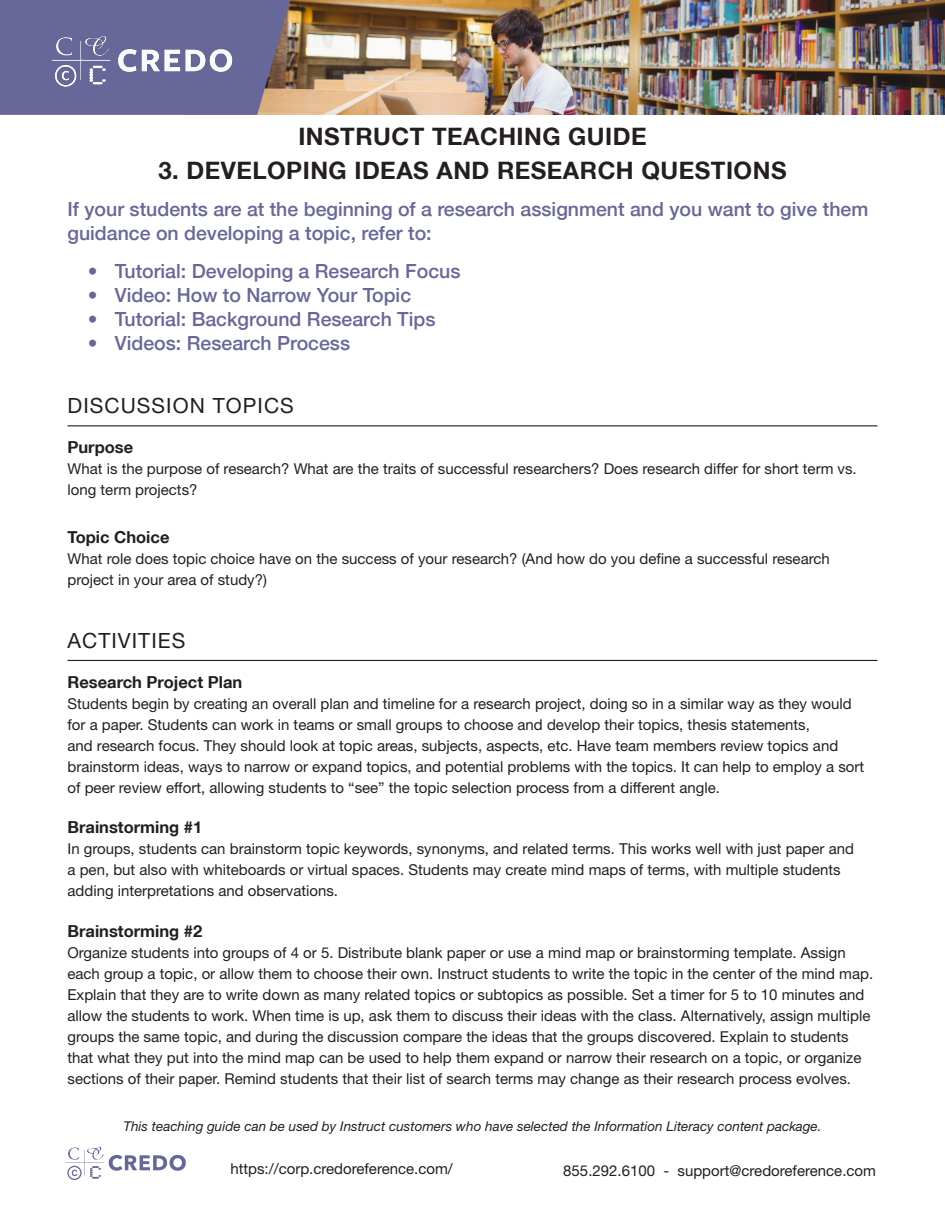
<style>
.page{position:relative;width:945px;height:1215px;background:#fff}
.page>*{position:absolute;margin:0;border:0;box-sizing:border-box;transform-origin:0 0}
.t1{font:700 24px "Helvetica Neue LT";letter-spacing:.02em;color:#231f20}
.t2{font:21px "Helvetica Neue LT Std";letter-spacing:.05em;color:#231f20}
.t3{font:500 19.5px/24px "Helvetica Neue LT";color:#67679a}
.t4{font:700 16.5px "Helvetica Neue LT";color:#231f20}
.t5{font:15px/21px "Helvetica Neue LT Std";color:#231f20}
.t6{font:italic 13.5px "Helvetica Neue LT Std";color:#231f20}
</style>
<div class="page">
<svg style="left:65px;top:1147px;width:121px;height:33px"></svg>
<img style="left:290px;top:0;width:655px;height:115px">
<svg style="left:0;top:0;width:290px;height:115px;background:#6c6995"></svg>
<img style="left:45px;top:32px;width:194px;height:58px">
<hr style="left:68px;top:425px;width:810px;height:1px;background:#231f20">
<hr style="left:68px;top:660px;width:810px;height:1px;background:#231f20">
<h1 class="t1" style="left:298px;top:121px;width:350px">INSTRUCT TEACHING GUIDE</h1>
<h1 class="t1" style="left:158px;top:156px;width:630px">3. DEVELOPING IDEAS AND RESEARCH QUESTIONS</h1>
<h3 class="t3" style="left:68px;top:197px;width:802px">If your students are at the beginning of a research assignment and you want to give them guidance on developing a topic, refer to:</h3>
<h3 class="t3" style="left:88px;top:259px;width:374px">• Tutorial: Developing a Research Focus</h3>
<h3 class="t3" style="left:88px;top:283px;width:325px">• Video: How to Narrow Your Topic</h3>
<h3 class="t3" style="left:88px;top:307px;width:349px">• Tutorial: Background Research Tips</h3>
<h3 class="t3" style="left:88px;top:331px;width:264px">• Videos: Research Process</h3>
<h2 class="t2" style="left:68px;top:393px;width:228px">DISCUSSION TOPICS</h2>
<p class="t4" style="left:68px;top:437px;width:67px">Purpose</p>
<p class="t5" style="left:68px;top:458px;width:791px">What is the purpose of research? What are the traits of successful researchers? Does research differ for short term vs. long term projects?</p>
<p class="t4" style="left:68px;top:526px;width:104px">Topic Choice</p>
<p class="t5" style="left:68px;top:547px;width:764px">What role does topic choice have on the success of your research? (And how do you define a successful research project in your area of study?)</p>
<h2 class="t2" style="left:68px;top:628px;width:119px">ACTIVITIES</h2>
<p class="t4" style="left:68px;top:671px;width:176px">Research Project Plan</p>
<p class="t5" style="left:68px;top:693px;width:798px">Students begin by creating an overall plan and timeline for a research project, doing so in a similar way as they would for a paper. Students can work in teams or small groups to choose and develop their topics, thesis statements,<br>and research focus. They should look at topic areas, subjects, aspects, etc. Have team members review topics and brainstorm ideas, ways to narrow or expand topics, and potential problems with the topics. It can help to employ a sort of peer review effort, allowing students to “see” the topic selection process from a different angle.</p>
<p class="t4" style="left:68px;top:817px;width:136px">Brainstorming #1</p>
<p class="t5" style="left:68px;top:838px;width:788px">In groups, students can brainstorm topic keywords, synonyms, and related terms. This works well with just paper and a pen, but also with whiteboards or virtual spaces. Students may create mind maps of terms, with multiple students adding interpretations and observations.</p>
<p class="t4" style="left:68px;top:921px;width:136px">Brainstorming #2</p>
<p class="t5" style="left:68px;top:942px;width:807px">Organize students into groups of 4 or 5. Distribute blank paper or use a mind map or brainstorming template. Assign each group a topic, or allow them to choose their own. Instruct students to write the topic in the center of the mind map.<br>Explain that they are to write down as many related topics or subtopics as possible. Set a timer for 5 to 10 minutes and allow the students to work. When time is up, ask them to discuss their ideas with the class. Alternatively, assign multiple groups the same topic, and during the discussion compare the ideas that the groups discovered. Explain to students that what they put into the mind map can be used to help them expand or narrow their research on a topic, or organize sections of their paper. Remind students that their list of search terms may change as their research process evolves.</p>
<p class="t6" style="left:123px;top:1118px;width:700px">This teaching guide can be used by Instruct customers who have selected the Information Literacy content package.</p>
<p class="t5" style="left:230px;top:1158px;width:224px">https://corp.credoreference.com/</p>
<p class="t5" style="left:563px;top:1160px;width:314px">855.292.6100 - support@credoreference.com</p>
</div>
